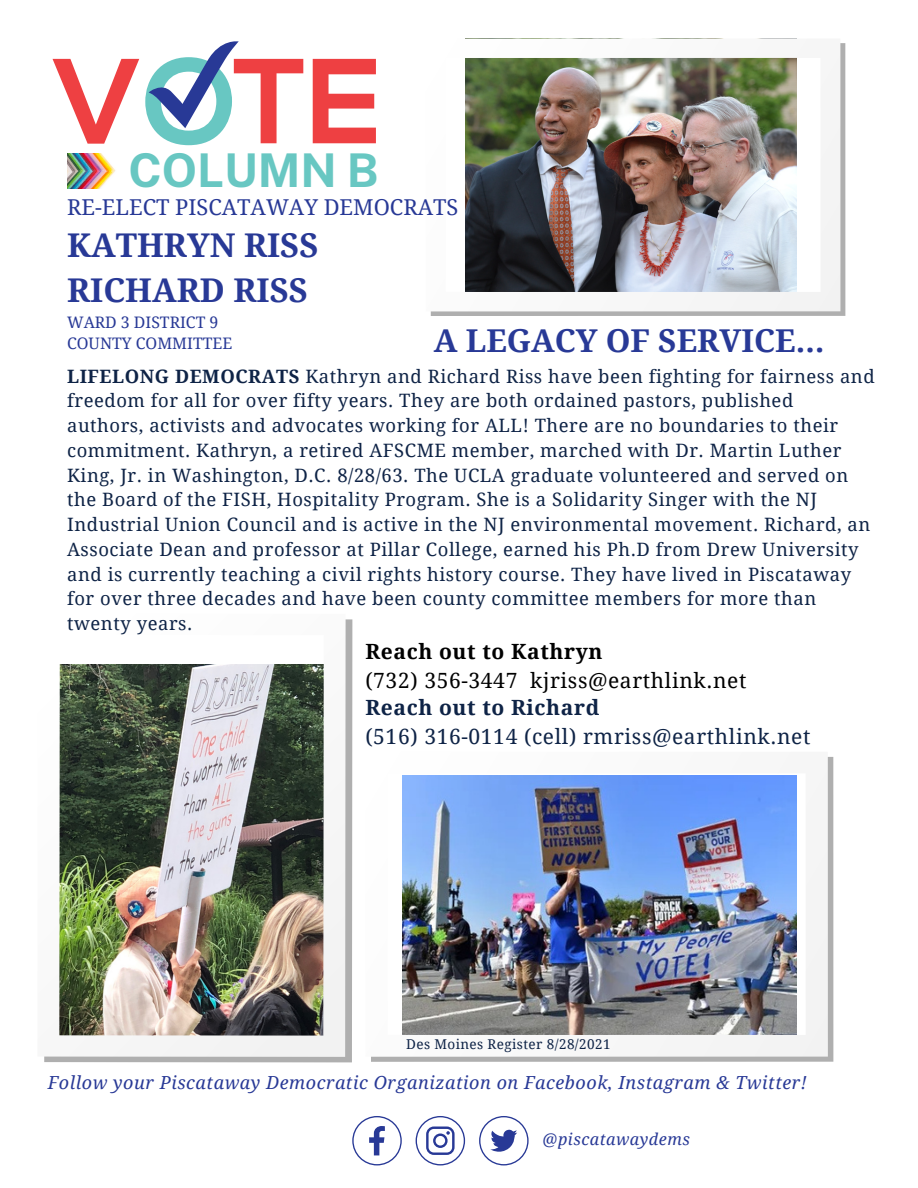
<style>
.page{position:relative;width:918px;height:1188px;background:#fff}
.page>*{position:absolute;margin:0;border:0;box-sizing:border-box;transform-origin:0 0}
.t1{font:700 46.5px "Public Sans";color:#68c7c2}
.t2{font:700 32.7px/45px "Droid Serif";color:#283996}
.t3{font:700 31.5px "Droid Serif";color:#283996}
.t4{font:21.9px "Droid Serif";color:#283996}
.t5{font:21px "Droid Serif";letter-spacing:.03em;color:#0e2346}
.t6{font:21px "Droid Serif";letter-spacing:.03em;color:#000}
.t7{font:700 21px "Droid Serif";letter-spacing:.03em;color:#000}
.t8{font:700 21px "Droid Serif";letter-spacing:.03em;color:#0e2346}
.t9{font:18.45px/24.8px "Droid Serif";letter-spacing:.03em;color:#0e2346}
.t10{font:italic 18px "Droid Serif";letter-spacing:.03em;color:#283996}
.t11{font:italic 16.35px "Droid Serif";letter-spacing:.03em;color:#283996}
.t12{font:15.9px/21.3px "Droid Serif";color:#283996}
.t13{font:13.5px "Droid Serif";letter-spacing:.03em;color:#0e2346}
.s1{font-weight:700}
</style>
<div class="page">
<div style="left:44px;top:619px;width:308px;height:443px;background:#afafaf"></div>
<img style="left:44px;top:619px;width:302px;height:438px">
<svg style="left:431px;top:43px;width:414px;height:273px;background:#b5b5b5"></svg>
<img style="left:431px;top:43px;width:409px;height:268px">
<svg style="left:371px;top:757px;width:462px;height:305px;background:#b1b1b1"></svg>
<img style="left:371px;top:757px;width:457px;height:300px">
<svg style="left:53px;top:59px;width:86px;height:85px"></svg>
<svg style="left:313px;top:59px;width:63px;height:84px"></svg>
<svg style="left:145px;top:41px;width:158px;height:104px"></svg>
<svg style="left:352px;top:1116px;width:50px;height:49px"></svg>
<svg style="left:416px;top:1116px;width:49px;height:49px"></svg>
<svg style="left:479px;top:1116px;width:50px;height:49px"></svg>
<img style="left:67px;top:154px;width:49px;height:35px">
<h1 class="t1" style="left:129px;top:143px;width:251px">COLUMN B</h1>
<p class="t4" style="left:67px;top:195px;width:393px">RE-ELECT PISCATAWAY DEMOCRATS</p>
<h2 class="t2" style="left:67px;top:223px;width:253px">KATHRYN RISS<br>RICHARD RISS</h2>
<p class="t12" style="left:67px;top:312px;width:167px">WARD 3 DISTRICT 9<br>COUNTY COMMITTEE</p>
<p class="t9" style="left:67px;top:364px;width:809px"><span class="s1">LIFELONG DEMOCRATS</span> Kathryn and Richard Riss have been fighting for fairness and freedom for all for over fifty years. They are both ordained pastors, published<br>authors, activists and advocates working for ALL! There are no boundaries to their commitment. Kathryn, a retired AFSCME member, marched with Dr. Martin Luther King, Jr. in Washington, D.C. 8/28/63. The UCLA graduate volunteered and served on the Board of the FISH, Hospitality Program. She is a Solidarity Singer with the NJ Industrial Union Council and is active in the NJ environmental movement. Richard, an Associate Dean and professor at Pillar College, earned his Ph.D from Drew University and is currently teaching a civil rights history course. They have lived in Piscataway for over three decades and have been county committee members for more than twenty years.</p>
<h3 class="t3" style="left:434px;top:322px;width:392px">A LEGACY OF SERVICE…</h3>
<p class="t7" style="left:365px;top:640px;width:239px">Reach out to Kathryn</p>
<p class="t6" style="left:365px;top:669px;width:383px">(732) 356-3447 kjriss@earthlink.net</p>
<p class="t8" style="left:365px;top:696px;width:235px">Reach out to Richard</p>
<p class="t5" style="left:365px;top:725px;width:447px">(516) 316-0114 (cell) rmriss@earthlink.net</p>
<p class="t13" style="left:406px;top:1036px;width:206px">Des Moines Register 8/28/2021</p>
<p class="t10" style="left:48px;top:1072px;width:761px">Follow your Piscataway Democratic Organization on Facebook, Instagram &amp; Twitter!</p>
<p class="t11" style="left:543px;top:1130px;width:149px">@piscatawaydems</p>
</div>
